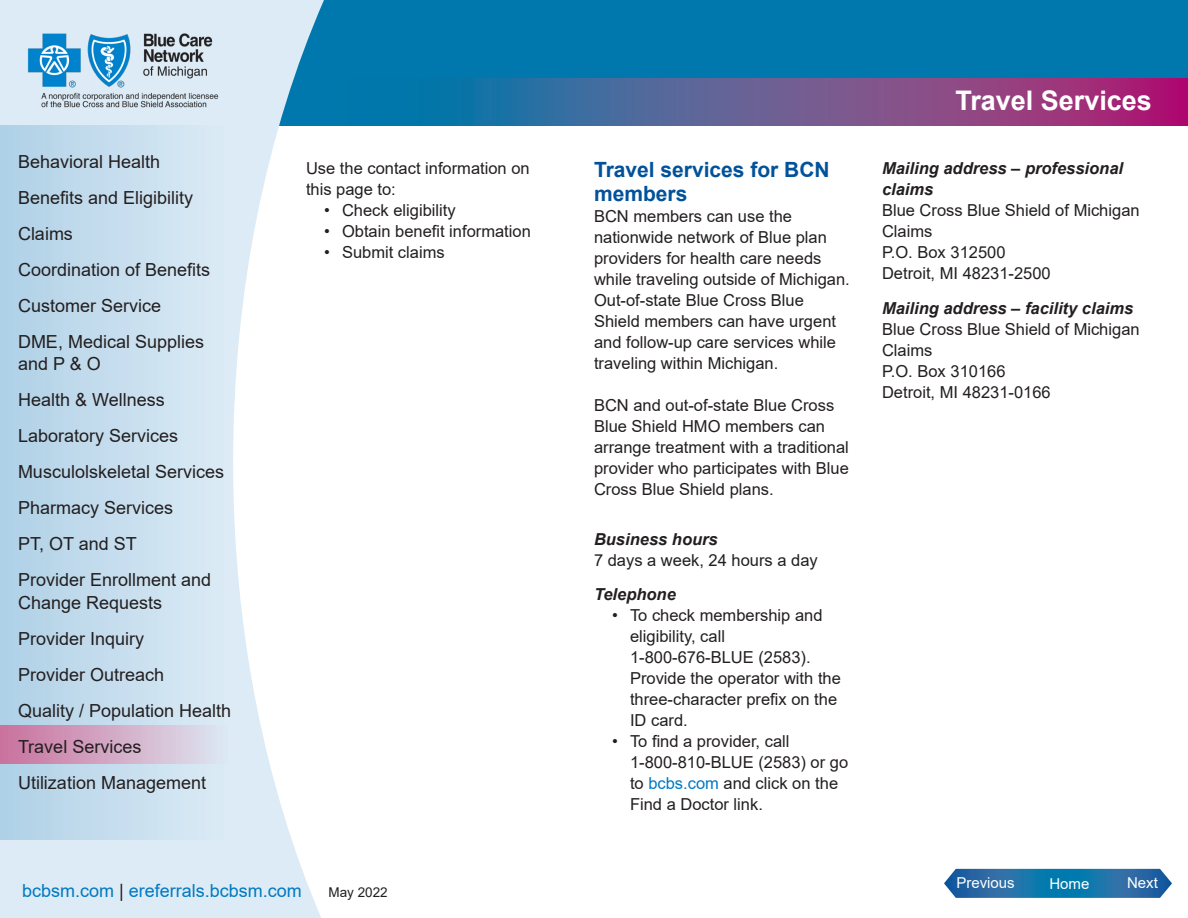
<style>
.page{position:relative;width:1188px;height:918px;background:#fff}
.page>*{position:absolute;margin:0;border:0;box-sizing:border-box;transform-origin:0 0}
.t1{font:700 27px "Arial";color:#fff}
.t2{font:700 21px/24px "Arial";color:#01529a}
.t3{font:18px/36px "Arial";color:#231f20}
.t4{font:18px "Arial";color:#0079c2}
.t5{font:16.5px/21px "Arial";color:#231f20}
.t6{font:italic 700 16.5px/21px "Arial";color:#231f20}
.t7{font:15px "Arial";color:#fff}
.t8{font:13.5px "Arial";color:#231f20}
.s1{color:#231f20}
.s2{color:#0079c2}
</style>
<div class="page">
<div style="left:0;top:0;width:1188px;height:126px;background:#0078ae"></div>
<svg style="left:0;top:0;width:324px;height:918px;fill:#dcebf5"></svg>
<img style="left:23px;top:28px;width:202px;height:84px">
<div style="left:0;top:126px;width:230px;height:714px;background:linear-gradient(to right,#afd0e6,#dcebf5)"></div>
<svg style="left:304px;top:78px;width:884px;height:48px"></svg>
<div style="left:0;top:725px;width:230px;height:39px;background:linear-gradient(to right,#c9709c,#dde8f3)"></div>
<svg style="left:944px;top:869px;width:228px;height:29px;background:#2876ac"></svg>
<p class="t3" style="left:18px;top:143px;width:194px">Behavioral Health<br>Benefits and Eligibility<br>Claims<br>Coordination of Benefits<br>Customer Service<br>DME, Medical Supplies</p>
<p class="t3" style="left:18px;top:346px;width:208px">and P &amp; O<br>Health &amp; Wellness<br>Laboratory Services<br>Musculolskeletal Services<br>Pharmacy Services<br>PT, OT and ST<br>Provider Enrollment and</p>
<p class="t3" style="left:18px;top:584px;width:215px">Change Requests<br>Provider Inquiry<br>Provider Outreach<br>Quality / Population Health<br>Travel Services<br>Utilization Management</p>
<p class="t5" style="left:306px;top:158px;width:225px">Use the contact information on this page to:</p>
<p class="t5" style="left:324px;top:200px;width:133px">• Check eligibility</p>
<p class="t5" style="left:324px;top:221px;width:208px">• Obtain benefit information</p>
<p class="t5" style="left:324px;top:242px;width:122px">• Submit claims</p>
<p class="t4" style="left:22px;top:878px;width:281px">bcbsm.com <span class="s1">|</span> ereferrals.bcbsm.com</p>
<p class="t8" style="left:328px;top:883px;width:61px">May 2022</p>
<p class="t2" style="left:594px;top:158px;width:237px">Travel services for BCN members</p>
<p class="t5" style="left:594px;top:206px;width:257px">BCN members can use the nationwide network of Blue plan providers for health care needs while traveling outside of Michigan.<br>Out‑of‑state Blue Cross Blue<br>Shield members can have urgent and follow-up care services while traveling within Michigan.</p>
<p class="t5" style="left:594px;top:395px;width:256px">BCN and out‑of‑state Blue Cross<br>Blue Shield HMO members can arrange treatment with a traditional provider who participates with Blue<br>Cross Blue Shield plans.</p>
<p class="t6" style="left:594px;top:529px;width:125px">Business hours</p>
<p class="t5" style="left:594px;top:549px;width:225px">7 days a week, 24 hours a day</p>
<p class="t6" style="left:594px;top:585px;width:83px">Telephone</p>
<p class="t5" style="left:630px;top:605px;width:212px;text-indent:-18px">• To check membership and eligibility, call<br>1-800-676-BLUE (2583).<br>Provide the operator with the three‑character prefix on the<br>ID card.</p>
<p class="t5" style="left:630px;top:731px;width:220px;text-indent:-18px">• To find a provider, call<br>1-800-810-BLUE (2583) or go to <span class="s2">bcbs.com</span> and click on the<br>Find a Doctor link.</p>
<h1 class="t1" style="left:955px;top:82px;width:198px">Travel Services</h1>
<p class="t6" style="left:882px;top:158px;width:243px">Mailing address – professional claims</p>
<p class="t5" style="left:882px;top:200px;width:259px">Blue Cross Blue Shield of Michigan<br>Claims<br>P.O. Box 312500<br>Detroit, MI 48231-2500</p>
<p class="t6" style="left:882px;top:298px;width:253px">Mailing address – facility claims</p>
<p class="t5" style="left:882px;top:318px;width:259px">Blue Cross Blue Shield of Michigan<br>Claims<br>P.O. Box 310166<br>Detroit, MI 48231-0166</p>
<p class="t7" style="left:956px;top:872px;width:60px">Previous</p>
<p class="t7" style="left:1049px;top:873px;width:42px">Home</p>
<p class="t7" style="left:1127px;top:873px;width:32px">Next</p>
</div>
